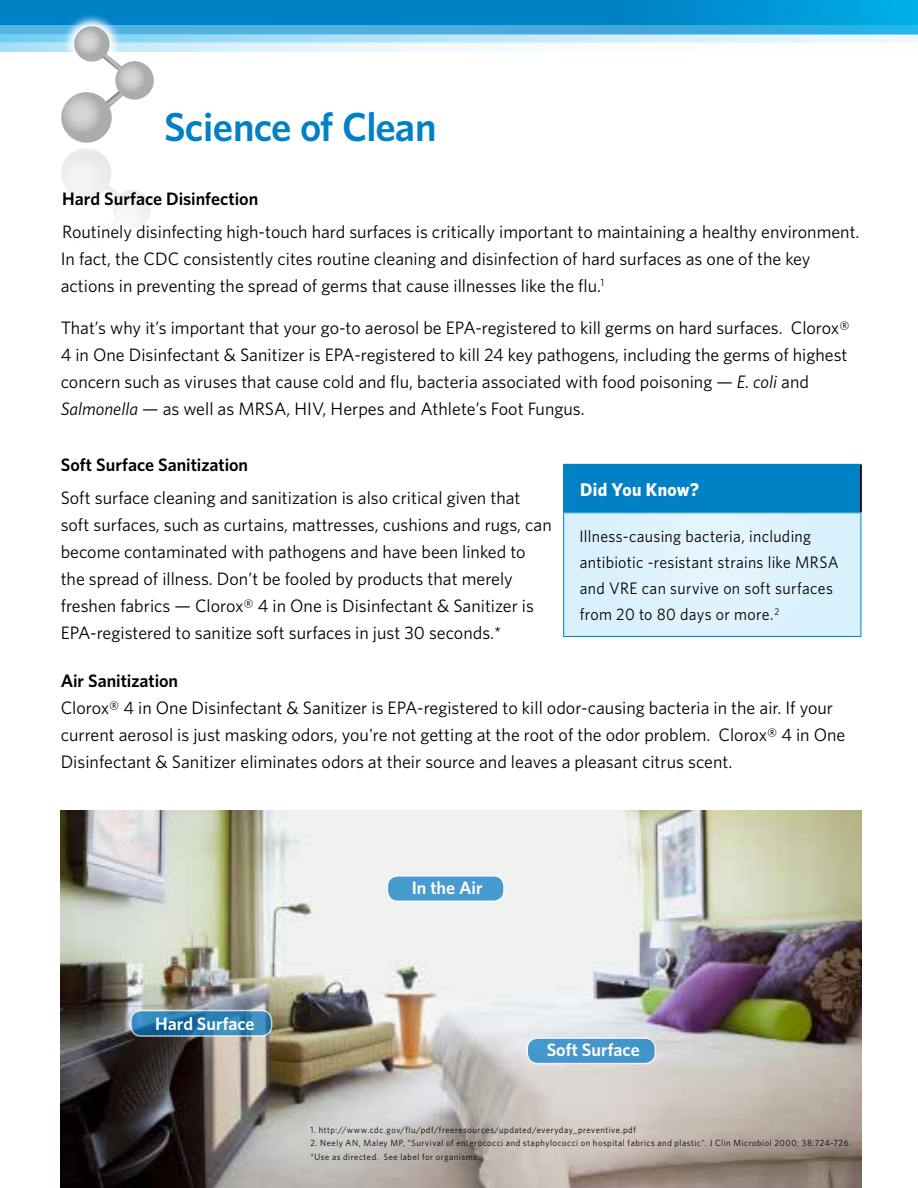
<style>
.page{position:relative;width:918px;height:1188px;background:#fff}
.page>*{position:absolute;margin:0;border:0;box-sizing:border-box;transform-origin:0 0}
.t1{font:600 40.5px "Whitney";letter-spacing:-.02em;color:#0081c6}
.t2{font:700 18.45px "Whitney";letter-spacing:.02em;color:#fff;scale:.95 1}
.t3{font:18px/27px "Whitney";color:#000}
.t4{font:600 18px "Whitney";letter-spacing:-.005em;color:#000}
.t5{font:600 18px "Whitney";color:#fff}
.t6{font:16.65px/26.1px "Whitney";letter-spacing:.02em;color:#000;scale:.95 1}
.t7{font:9px/13.8px "Whitney";letter-spacing:.065em;color:#000;scale:.95 1}
.s1{font-style:italic}
</style>
<div class="page">
<div style="left:564px;top:464px;width:297px;height:49px;background:#0081c6"></div>
<div style="left:564px;top:513px;width:297px;height:123px;background:#ddf2fd"></div>
<hr style="left:860px;top:465px;width:2px;height:47px;background:#000">
<hr style="left:563px;top:465px;width:1px;height:47px;background:#0081c6">
<hr style="left:563px;top:464px;width:299px;height:1px;background:#0081c6">
<hr style="left:563px;top:512px;width:298px;height:1px;background:#0081c6">
<hr style="left:563px;top:513px;width:1px;height:123px;background:#0081c6">
<hr style="left:563px;top:636px;width:298px;height:1px;background:#0081c6">
<hr style="left:860px;top:513px;width:1px;height:123px;background:#0081c6">
<svg style="left:0;top:0;width:859px;height:225px"></svg>
<img style="left:859px;top:0;width:59px;height:43px">
<img style="left:61px;top:810px;width:801px;height:378px">
<div style="left:387px;top:876px;width:117px;height:25px;background:#489bcf;border-radius:10px"></div>
<div style="left:387px;top:875px;width:118px;height:27px;border:2px solid #fff;border-radius:10px"></div>
<svg style="left:131px;top:1011px;width:141px;height:25px;background:#297bae"></svg>
<div style="left:130px;top:1010px;width:142px;height:27px;border:2px solid #fff;border-radius:10px"></div>
<div style="left:527px;top:1038px;width:128px;height:26px;background:#4497cc;border-radius:10px"></div>
<div style="left:526px;top:1037px;width:130px;height:27px;border:2px solid #fff;border-radius:10px"></div>
<h1 class="t1" style="left:164px;top:102px;width:274px">Science of Clean</h1>
<p class="t4" style="left:62px;top:188px;width:198px">Hard Surface Disinfection</p>
<p class="t3" style="left:61px;top:218px;width:800px">Routinely disinfecting high-touch hard surfaces is critically important to maintaining a healthy environment.<br>In fact, the CDC consistently cites routine cleaning and disinfection of hard surfaces as one of the key actions in preventing the spread of germs that cause illnesses like the flu.<sup>1</sup></p>
<p class="t3" style="left:61px;top:314px;width:790px">That’s why it’s important that your go-to aerosol be EPA-registered to kill germs on hard surfaces. Clorox® 4 in One Disinfectant &amp; Sanitizer is EPA-registered to kill 24 key pathogens, including the germs of highest concern such as viruses that cause cold and flu, bacteria associated with food poisoning — <span class="s1">E. coli</span> and <span class="s1">Salmonella</span> — as well as MRSA, HIV, Herpes and Athlete’s Foot Fungus.</p>
<p class="t4" style="left:61px;top:453px;width:189px">Soft Surface Sanitization</p>
<p class="t3" style="left:61px;top:483px;width:493px">Soft surface cleaning and sanitization is also critical given that soft surfaces, such as curtains, mattresses, cushions and rugs, can become contaminated with pathogens and have been linked to the spread of illness. Don’t be fooled by products that merely freshen fabrics — Clorox® 4 in One is Disinfectant &amp; Sanitizer is EPA-registered to sanitize soft surfaces in just 30 seconds.*</p>
<p class="t4" style="left:61px;top:669px;width:119px">Air Sanitization</p>
<p class="t3" style="left:61px;top:693px;width:786px">Clorox® 4 in One Disinfectant &amp; Sanitizer is EPA-registered to kill odor-causing bacteria in the air. If your current aerosol is just masking odors, you're not getting at the root of the odor problem. Clorox® 4 in One<br>Disinfectant &amp; Sanitizer eliminates odors at their source and leaves a pleasant citrus scent.</p>
<p class="t2" style="left:580px;top:478px;width:127px">Did You Know?</p>
<p class="t6" style="left:579px;top:523px;width:274px">Illness-causing bacteria, including antibiotic -resistant strains like MRSA and VRE can survive on soft surfaces from 20 to 80 days or more.<sup>2</sup></p>
<p class="t5" style="left:155px;top:1012px;width:101px">Hard Surface</p>
<p class="t5" style="left:412px;top:877px;width:73px">In the Air</p>
<p class="t5" style="left:547px;top:1039px;width:94px">Soft Surface</p>
<p class="t7" style="left:310px;top:1122px;width:344px">1. http://www.cdc.gov/flu/pdf/freeresources/updated/everyday_preventive.pdf</p>
<p class="t7" style="left:310px;top:1136px;width:571px">2. Neely AN, Maley MP, “Survival of enterococci and staphylococci on hospital fabrics and plastic". J Clin Microbiol 2000; 38:724-726. *Use as directed. See label for organisms.</p>
</div>
